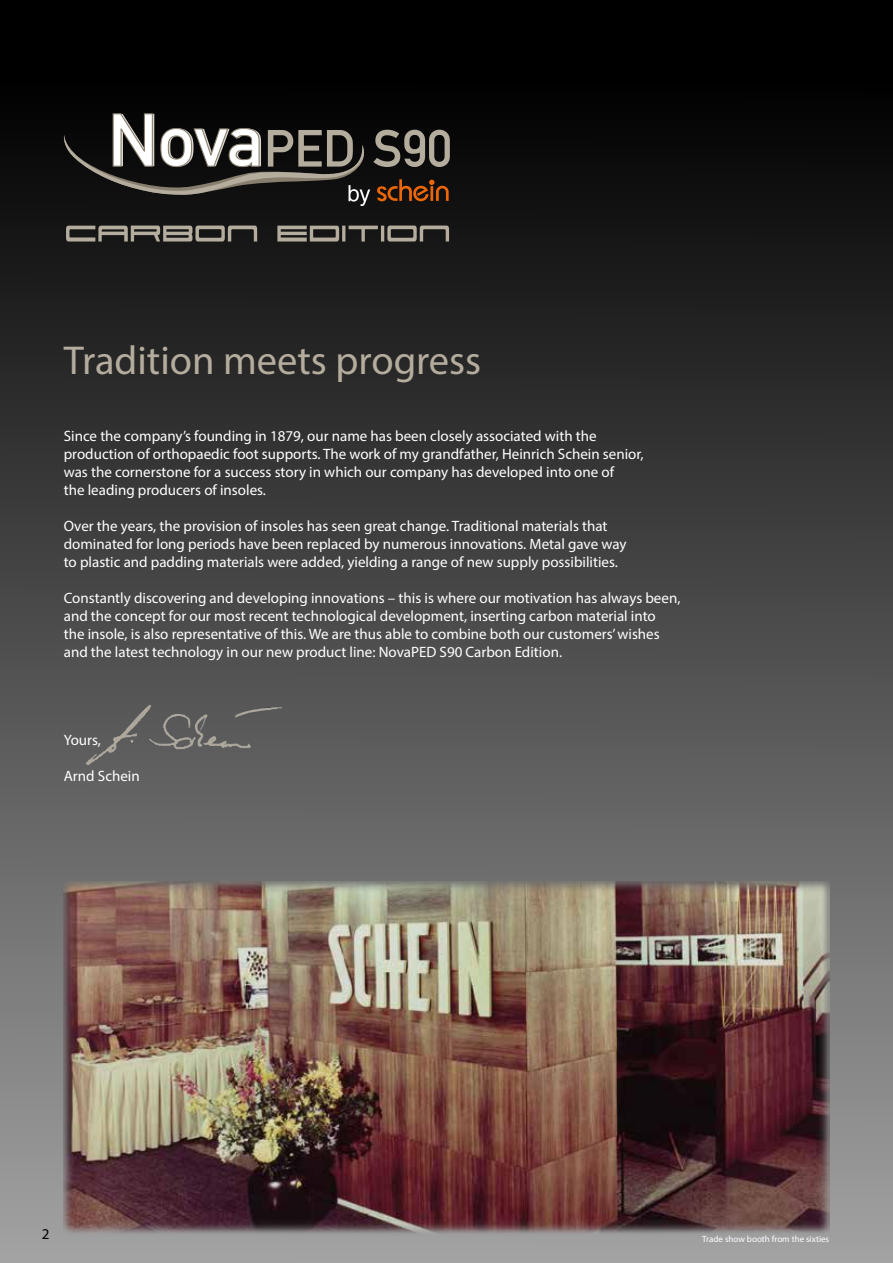
<style>
.page{position:relative;width:893px;height:1263px;background:#fff}
.page>*{position:absolute;margin:0;border:0;box-sizing:border-box;transform-origin:0 0}
.t1{font:40.5px "Myriad Pro";color:#b4ac9d}
.t2{font:15px/18px "Myriad Pro";color:#fff}
.t3{font:15px "Myriad Pro";color:#000}
.t4{font:9px "Myriad Pro";color:#fff}
</style>
<div class="page">
<div style="left:0;top:0;width:893px;height:1263px;background:linear-gradient(to bottom,#000,#a3a3a3)"></div>
<hr style="left:892px;top:0;width:1px;height:1263px;background:#000">
<svg style="left:64px;top:113px;width:386px;height:93px;background:#3c3935"></svg>
<svg style="left:66px;top:226px;width:191px;height:16px;background:#646059"></svg>
<svg style="left:277px;top:226px;width:172px;height:16px;background:#5e5a53"></svg>
<img style="left:83px;top:698px;width:198px;height:68px">
<img style="left:64px;top:882px;width:765px;height:360px">
<h1 class="t1" style="left:64px;top:336px;width:419px">Tradition meets progress</h1>
<p class="t2" style="left:64px;top:426px;width:581px">Since the company’s founding in 1879, our name has been closely associated with the production of orthopaedic foot supports. The work of my grandfather, Heinrich Schein senior, was the cornerstone for a success story in which our company has developed into one of<br>the leading producers of insoles.</p>
<p class="t2" style="left:64px;top:516px;width:564px">Over the years, the provision of insoles has seen great change. Traditional materials that dominated for long periods have been replaced by numerous innovations. Metal gave way to plastic and padding materials were added, yielding a range of new supply possibilities.</p>
<p class="t2" style="left:64px;top:588px;width:618px">Constantly discovering and developing innovations – this is where our motivation has always been, and the concept for our most recent technological development, inserting carbon material into<br>the insole, is also representative of this. We are thus able to combine both our customers’ wishes and the latest technology in our new product line: NovaPED S90 Carbon Edition.</p>
<p class="t2" style="left:64px;top:731px;width:39px">Yours,</p>
<p class="t2" style="left:64px;top:767px;width:77px">Arnd Schein</p>
<p class="t3" style="left:42px;top:1224px;width:9px">2</p>
<p class="t4" style="left:702px;top:1233px;width:128px">Trade show booth from the sixties</p>
</div>
